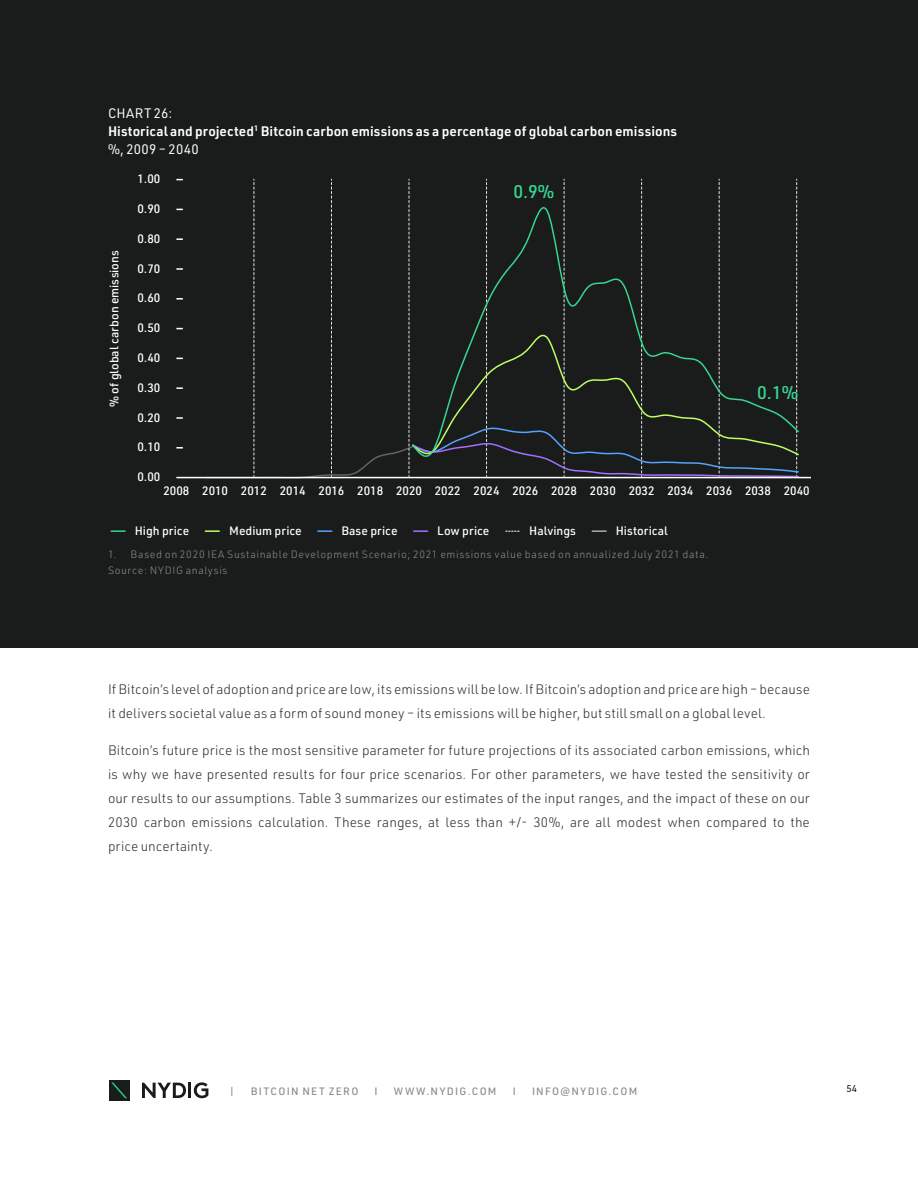
<style>
.page{position:relative;width:918px;height:1188px;background:#fff}
.page>*{position:absolute;margin:0;border:0;box-sizing:border-box;transform-origin:0 0}
.t1{font:500 18px "URWDIN";color:#37d68f}
.t2{font:300 13.5px/24px "URWDIN";letter-spacing:.005em;color:#303333}
.t3{font:600 13.5px/18px "URWDIN";letter-spacing:.005em;color:#fff}
.t4{font:500 12px "URWDIN";color:#fff}
.t5{font:300 10.5px/16.5px "URWDIN";letter-spacing:.06em;color:#8c8e8e}
.t6{font:500 10.5px "URWDIN";letter-spacing:.125em;color:#8c8e8e}
.t7{font:9.75px "URWDIN";color:#000}
.s1{font-weight:400}
</style>
<div class="page">
<div style="left:0;top:0;width:918px;height:648px;background:#1a1c1c"></div>
<svg style="left:206px;top:179px;width:594px;height:298px"></svg>
<svg style="left:411px;top:198px;width:389px;height:263px"></svg>
<hr style="left:176px;top:477px;width:634px;height:1px;background:#fff">
<svg style="left:176px;top:447px;width:7px;height:2px"></svg>
<svg style="left:176px;top:417px;width:7px;height:2px"></svg>
<svg style="left:176px;top:387px;width:7px;height:2px"></svg>
<svg style="left:176px;top:298px;width:7px;height:2px"></svg>
<svg style="left:176px;top:268px;width:7px;height:2px"></svg>
<svg style="left:176px;top:238px;width:7px;height:2px"></svg>
<svg style="left:111px;top:530px;width:14px;height:2px"></svg>
<svg style="left:205px;top:530px;width:14px;height:2px"></svg>
<svg style="left:318px;top:530px;width:14px;height:2px"></svg>
<svg style="left:414px;top:530px;width:14px;height:2px"></svg>
<svg style="left:506px;top:531px;width:14px;height:1px"></svg>
<svg style="left:592px;top:530px;width:14px;height:2px"></svg>
<div style="left:109px;top:1080px;width:21px;height:21px;background:#1a1c1c"></div>
<svg style="left:111px;top:1082px;width:16px;height:16px"></svg>
<svg style="left:142px;top:1083px;width:44px;height:15px"></svg>
<hr style="left:188px;top:1083px;width:3px;height:15px;background:#1a1c1c">
<svg style="left:194px;top:1082px;width:14px;height:16px"></svg>
<p class="t3" style="left:108px;top:103px;width:571px"><span class="s1">CHART 26:<br></span>Historical and projected<sup>1</sup> Bitcoin carbon emissions as a percentage of global carbon emissions <span class="s1">%, 2009 – 2040</span></p>
<p class="t4" style="left:106px;top:407px;width:158px;rotate:-90deg">% of global carbon emissions</p>
<p class="t4" style="left:137px;top:171px;width:24px">1.00</p>
<p class="t4" style="left:137px;top:201px;width:24px">0.90</p>
<p class="t4" style="left:137px;top:231px;width:24px">0.80</p>
<p class="t4" style="left:137px;top:260px;width:24px">0.70</p>
<p class="t4" style="left:137px;top:290px;width:24px">0.60</p>
<p class="t4" style="left:137px;top:320px;width:24px">0.50</p>
<p class="t4" style="left:137px;top:350px;width:24px">0.40</p>
<p class="t4" style="left:137px;top:380px;width:24px">0.30</p>
<p class="t4" style="left:137px;top:409px;width:24px">0.20</p>
<p class="t4" style="left:137px;top:439px;width:24px">0.10</p>
<p class="t4" style="left:137px;top:469px;width:24px">0.00</p>
<h1 class="t1" style="left:513px;top:180px;width:43px">0.9%</h1>
<h1 class="t1" style="left:757px;top:381px;width:43px">0.1%</h1>
<p class="t4" style="left:163px;top:482px;width:648px">2008 2010 2012 2014 2016 2018 2020 2022 2024 2026 2028 2030 2032 2034 2036 2038 2040</p>
<p class="t4" style="left:135px;top:523px;width:56px">High price</p>
<p class="t4" style="left:229px;top:523px;width:74px">Medium price</p>
<p class="t4" style="left:341px;top:523px;width:58px">Base price</p>
<p class="t4" style="left:437px;top:523px;width:54px">Low price</p>
<p class="t4" style="left:529px;top:523px;width:48px">Halvings</p>
<p class="t4" style="left:616px;top:523px;width:54px">Historical</p>
<p class="t5" style="left:108px;top:546px;width:602px">1. Based on 2020 IEA Sustainable Development Scenario; 2021 emissions value based on annualized July 2021 data.<br>Source: NYDIG analysis</p>
<p class="t2" style="left:108px;top:676px;width:704px">If Bitcoin’s level of adoption and price are low, its emissions will be low. If Bitcoin’s adoption and price are high – because it delivers societal value as a form of sound money – its emissions will be higher, but still small on a global level.</p>
<p class="t2" style="left:108px;top:738px;width:704px;text-align:justify">Bitcoin’s future price is the most sensitive parameter for future projections of its associated carbon emissions, which is why we have presented results for four price scenarios. For other parameters, we have tested the sensitivity or our results to our assumptions. Table 3 summarizes our estimates of the input ranges, and the impact of these on our 2030 carbon emissions calculation. These ranges, at less than +/- 30%, are all modest when compared to the price uncertainty.</p>
<p class="t6" style="left:229px;top:1084px;width:7px">|</p>
<p class="t6" style="left:251px;top:1084px;width:109px">BITCOIN NET ZERO</p>
<p class="t6" style="left:375px;top:1084px;width:5px">I</p>
<p class="t6" style="left:394px;top:1084px;width:104px">WWW.NYDIG.COM</p>
<p class="t6" style="left:513px;top:1084px;width:5px">I</p>
<p class="t6" style="left:532px;top:1084px;width:107px">INFO@NYDIG.COM</p>
<p class="t7" style="left:847px;top:1082px;width:12px">54</p>
</div>
